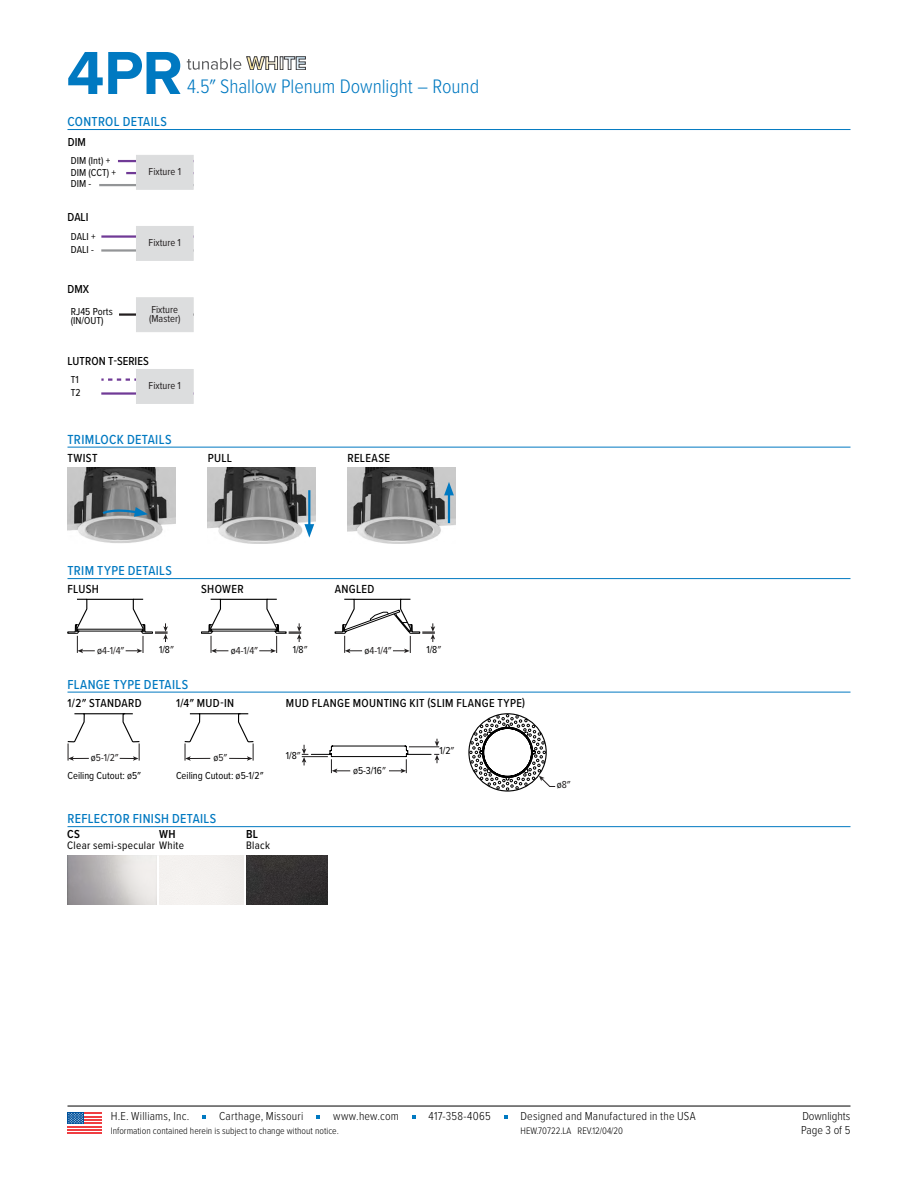
<style>
.page{position:relative;width:918px;height:1188px;background:#fff}
.page>*{position:absolute;margin:0;border:0;box-sizing:border-box;transform-origin:0 0}
.t1{font:700 63px "Proxima Nova";color:#0079c1}
.t2{font:300 20.25px "Proxima Nova Cond";letter-spacing:-.005em;color:#0079c1}
.t3{font:500 13.65px "Proxima Nova Cond";letter-spacing:.025em;color:#0079c1}
.t4{font:500 13.5px "Proxima Nova Cond";letter-spacing:.025em;color:#0079c1}
.t5{font:500 12.15px "Proxima Nova Cond";letter-spacing:.025em;color:#000}
.t6{font:300 12px "Proxima Nova Cond";letter-spacing:.015em;color:#000}
.t7{font:500 12px "Proxima Nova Cond";letter-spacing:.025em;color:#000}
.t8{font:500 12px "Proxima Nova Cond";color:#000}
.t9{font:600 12px "Proxima Nova Cond";color:#000}
.t10{font:11.25px "Proxima Nova Cond";letter-spacing:.025em;color:#000}
.t11{font:10.5px/13.2px "Proxima Nova Cond";color:#000}
.t12{font:10.5px/9.8px "Proxima Nova Cond";color:#231f20}
.t13{font:10.5px "Proxima Nova Cond";color:#221f1f}
.t14{font:10.5px "Proxima Nova Cond";color:#211e1f}
.t15{font:300 9.75px "Proxima Nova Cond";color:#000}
.s1{color:#000}
.s2{color:#221f1f}
.s3{color:#211e1f}
</style>
<div class="page">
<hr style="left:68px;top:129px;width:782px;height:1px;background:#0079c1">
<hr style="left:68px;top:447px;width:782px;height:1px;background:#0079c1">
<hr style="left:68px;top:578px;width:782px;height:1px;background:#0079c1">
<hr style="left:68px;top:692px;width:782px;height:1px;background:#0079c1">
<hr style="left:68px;top:826px;width:782px;height:1px;background:#0079c1">
<hr style="left:101px;top:235px;width:93px;height:3px;background:#703a96">
<hr style="left:101px;top:249px;width:93px;height:3px;background:#939597">
<div style="left:136px;top:226px;width:58px;height:35px;background:#dcddde"></div>
<hr style="left:126px;top:172px;width:68px;height:2px;background:#703a96">
<hr style="left:119px;top:313px;width:75px;height:3px;background:#231f20">
<div style="left:136px;top:297px;width:58px;height:35px;background:#dcddde"></div>
<hr style="left:118px;top:160px;width:76px;height:2px;background:#703a96">
<hr style="left:99px;top:184px;width:95px;height:2px;background:#939597">
<div style="left:136px;top:155px;width:58px;height:35px;background:#dcddde"></div>
<svg style="left:101px;top:378px;width:35px;height:3px"></svg>
<hr style="left:101px;top:392px;width:93px;height:3px;background:#703a96">
<div style="left:136px;top:369px;width:58px;height:35px;background:#dcddde"></div>
<img style="left:68px;top:467px;width:108px;height:76px">
<svg style="left:101px;top:507px;width:47px;height:10px"></svg>
<img style="left:208px;top:467px;width:108px;height:77px">
<hr style="left:308px;top:490px;width:2px;height:38px;background:#0079c1">
<svg style="left:304px;top:524px;width:10px;height:14px"></svg>
<img style="left:347px;top:467px;width:108px;height:77px">
<hr style="left:448px;top:491px;width:2px;height:32px;background:#0079c1">
<svg style="left:444px;top:482px;width:10px;height:13px"></svg>
<svg style="left:68px;top:599px;width:100px;height:54px"></svg>
<svg style="left:201px;top:599px;width:101px;height:54px"></svg>
<svg style="left:335px;top:599px;width:100px;height:54px"></svg>
<svg style="left:68px;top:713px;width:72px;height:48px"></svg>
<hr style="left:84px;top:713px;width:41px;height:1px;background:#000">
<svg style="left:184px;top:713px;width:70px;height:48px"></svg>
<hr style="left:199px;top:713px;width:41px;height:1px;background:#000">
<svg style="left:469px;top:714px;width:87px;height:77px"></svg>
<svg style="left:302px;top:739px;width:137px;height:34px"></svg>
<img style="left:246px;top:855px;width:81px;height:50px">
<hr style="left:68px;top:1106px;width:782px;height:1px;background:#000">
<svg style="left:202px;top:1116px;width:4px;height:3px"></svg>
<svg style="left:316px;top:1116px;width:4px;height:3px"></svg>
<svg style="left:412px;top:1116px;width:4px;height:3px"></svg>
<div style="left:68px;top:1112px;width:34px;height:22px;background:linear-gradient(to right,#fff,#fff)"></div>
<hr style="left:68px;top:1126px;width:34px;height:1px;background:#ef3e42">
<hr style="left:68px;top:1129px;width:34px;height:2px;background:#ef3e42">
<hr style="left:68px;top:1132px;width:34px;height:2px;background:#ef3e42">
<hr style="left:68px;top:1122px;width:34px;height:2px;background:#ef3e42">
<hr style="left:68px;top:1119px;width:34px;height:2px;background:#ef3e42">
<hr style="left:68px;top:1116px;width:34px;height:1px;background:#ef3e42">
<hr style="left:68px;top:1112px;width:34px;height:2px;background:#ef3e42">
<div style="left:68px;top:1112px;width:16px;height:12px;background:#00529c"></div>
<svg style="left:68px;top:1113px;width:15px;height:11px"></svg>
<svg style="left:187px;top:57px;width:119px;height:13px"></svg>
<h1 class="t1" style="left:67px;top:26px;width:118px">4PR</h1>
<h2 class="t2" style="left:187px;top:71px;width:293px">4.5″ Shallow Plenum Downlight – Round</h2>
<p class="t4" style="left:68px;top:112px;width:101px">CONTROL DETAILS</p>
<p class="t7" style="left:68px;top:133px;width:20px">DIM</p>
<p class="t11" style="left:71px;top:155px;width:47px;line-height:11.4px">DIM (Int) +<br>DIM (CCT) +<br>DIM -</p>
<p class="t12" style="left:149px;top:166px;width:34px">Fixture 1</p>
<p class="t7" style="left:68px;top:208px;width:23px">DALI</p>
<p class="t11" style="left:71px;top:229px;width:26px">DALI +<br>DALI -</p>
<p class="t7" style="left:68px;top:280px;width:23px">DMX</p>
<p class="t11" style="left:71px;top:306px;width:44px;line-height:9.8px">RJ45 Ports (IN/OUT)</p>
<p class="t12" style="left:149px;top:237px;width:34px">Fixture 1</p>
<p class="t12" style="left:149px;top:304px;width:33px">Fixture (Master)</p>
<p class="t8" style="left:68px;top:352px;width:83px">LUTRON T-SERIES</p>
<p class="t11" style="left:71px;top:372px;width:11px">T1<br>T2</p>
<h3 class="t3" style="left:68px;top:429px;width:106px">TRIMLOCK DETAILS</h3>
<p class="t5" style="left:68px;top:449px;width:32px">TWIST</p>
<p class="t5" style="left:208px;top:449px;width:26px">PULL</p>
<p class="t5" style="left:347px;top:449px;width:44px">RELEASE</p>
<p class="t12" style="left:149px;top:380px;width:34px">Fixture 1</p>
<p class="t4" style="left:68px;top:561px;width:106px">TRIM TYPE DETAILS</p>
<p class="t5" style="left:68px;top:580px;width:33px">FLUSH</p>
<p class="t5" style="left:201px;top:580px;width:44px">SHOWER</p>
<p class="t5" style="left:335px;top:580px;width:41px">ANGLED</p>
<p class="t13" style="left:97px;top:642px;width:29px"><span class="s1">ø</span>4-1/4″</p>
<p class="t11" style="left:159px;top:642px;width:16px">1/8<span class="s2">″</span></p>
<p class="t13" style="left:231px;top:642px;width:29px"><span class="s1">ø</span>4-1/4″</p>
<p class="t11" style="left:293px;top:642px;width:16px">1/8<span class="s2">″</span></p>
<p class="t13" style="left:365px;top:642px;width:29px"><span class="s1">ø</span>4-1/4″</p>
<p class="t11" style="left:426px;top:642px;width:16px">1/8<span class="s2">″</span></p>
<p class="t4" style="left:68px;top:674px;width:122px">FLANGE TYPE DETAILS</p>
<p class="t7" style="left:68px;top:694px;width:76px">1/2″ STANDARD</p>
<p class="t7" style="left:176px;top:694px;width:60px">1/4″ MUD-IN</p>
<p class="t7" style="left:286px;top:694px;width:241px">MUD FLANGE MOUNTING KIT (SLIM FLANGE TYPE)</p>
<p class="t11" style="left:68px;top:749px;width:75px;line-height:17.4px;text-align:center">ø<span class="s2">5-1/2″<br></span>Ceiling Cutout: ø5″</p>
<p class="t11" style="left:176px;top:748px;width:89px;line-height:18px;text-align:center">ø<span class="s2">5″<br></span>Ceiling Cutout: ø5-1/2″</p>
<p class="t4" style="left:68px;top:809px;width:150px">REFLECTOR FINISH DETAILS</p>
<p class="t9" style="left:67px;top:825px;width:14px">CS</p>
<p class="t10" style="left:67px;top:837px;width:118px">Clear semi-specular White</p>
<p class="t9" style="left:159px;top:825px;width:18px">WH</p>
<p class="t9" style="left:246px;top:825px;width:14px">BL</p>
<p class="t10" style="left:246px;top:837px;width:25px">Black</p>
<p class="t11" style="left:286px;top:748px;width:16px">1/8<span class="s3">″</span></p>
<p class="t11" style="left:353px;top:764px;width:34px">ø5-3/16<span class="s3">″</span></p>
<p class="t11" style="left:440px;top:743px;width:16px">1/2<span class="s3">″</span></p>
<p class="t14" style="left:557px;top:777px;width:15px"><span class="s1">ø</span>8″</p>
<p class="t6" style="left:111px;top:1108px;width:80px">H.E. Williams, Inc.</p>
<p class="t6" style="left:219px;top:1108px;width:86px">Carthage, Missouri</p>
<p class="t6" style="left:333px;top:1108px;width:67px">www.hew.com</p>
<p class="t6" style="left:429px;top:1108px;width:64px">417-358-4065</p>
<p class="t6" style="left:520px;top:1108px;width:177px">Designed and Manufactured in the USA</p>
<p class="t15" style="left:111px;top:1123px;width:230px">Information contained herein is subject to change without notice.</p>
<p class="t6" style="left:802px;top:1108px;width:50px">Downlights</p>
<p class="t15" style="left:521px;top:1123px;width:104px">HEW.70722.LA REV.12/04/20</p>
<p class="t6" style="left:801px;top:1121px;width:51px">Page 3 of 5</p>
</div>
